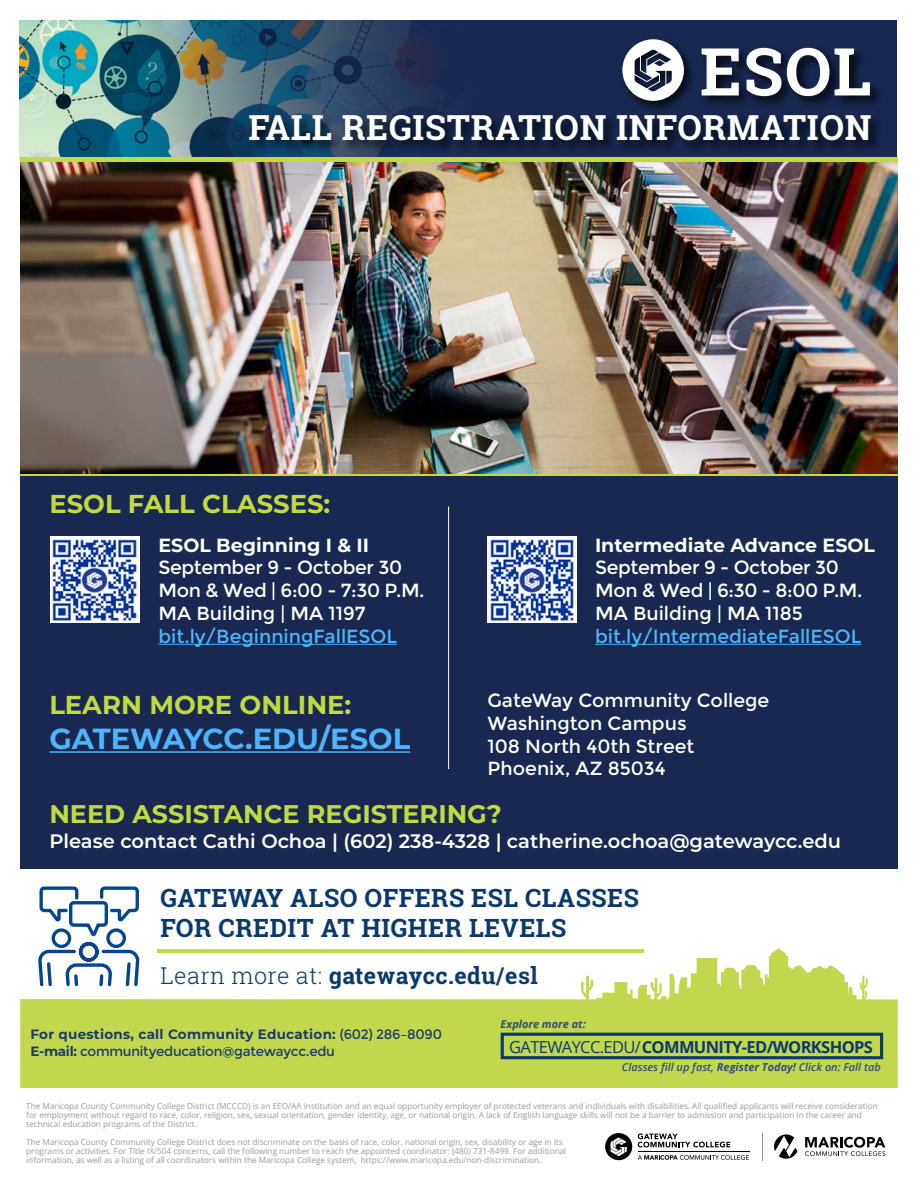
<style>
.page{position:relative;width:918px;height:1188px;background:#fff}
.page>*{position:absolute;margin:0;border:0;box-sizing:border-box;transform-origin:0 0}
.t1{font:700 66.15px "Roboto Slab";color:#fff}
.t2{font:700 34.5px "Roboto Slab";letter-spacing:.02em;color:#fff}
.t3{font:700 29.1px "Montserrat";color:#4fb5fb}
.t4{font:700 25.8px "Montserrat";color:#c3d941}
.t5{font:700 25.5px "Montserrat";color:#c3d941}
.t6{font:700 25.05px/30.2px "Roboto Slab";letter-spacing:.02em;color:#0a396e}
.t7{font:700 23.1px "Roboto Slab";letter-spacing:.02em;color:#0a396e}
.t8{font:600 19.5px "Montserrat";color:#fff}
.t9{font:19.05px/22.8px "Montserrat";letter-spacing:-.02em;color:#fff}
.t10{font:19.05px/22.8px "Montserrat";color:#fff}
.t11{font:19.05px "Montserrat";color:#4fb5fb}
.t12{font:700 19.05px "Montserrat";color:#fff}
.t13{font:700 16.5px "Open Sans";letter-spacing:-.04em;color:#0a396e}
.t14{font:13.5px/17.2px "Montserrat";letter-spacing:-.02em;color:#1b3c6b}
.t15{font:italic 600 10.95px "Open Sans";color:#314b7c}
.t16{font:italic 700 10.95px "Open Sans";color:#314b7c}
.t17{font:8.25px/9px "Open Sans";color:#999}
.s1{font-weight:300}
.s2{font-weight:700}
.s3{font-weight:400}
</style>
<div class="page">
<div style="left:20px;top:160px;width:878px;height:709px;background:#182851"></div>
<div style="left:20px;top:20px;width:877px;height:140px;background:#182851"></div>
<img style="left:20px;top:20px;width:413px;height:137px">
<svg style="left:20px;top:948px;width:878px;height:140px;fill:#c3d74e"></svg>
<svg style="left:605px;top:1133px;width:27px;height:27px"></svg>
<svg style="left:638px;top:1155px;width:111px;height:5px"></svg>
<hr style="left:638px;top:1151px;width:111px;height:1px;background:#000">
<svg style="left:638px;top:1133px;width:92px;height:14px"></svg>
<svg style="left:774px;top:1134px;width:23px;height:25px"></svg>
<svg style="left:805px;top:1137px;width:80px;height:19px"></svg>
<div style="left:247px;top:45px;width:637px;height:109px;background:#000;opacity:.75"></div>
<div style="left:619px;top:36px;width:77px;height:77px;background:#000;opacity:.75"></div>
<svg style="left:622px;top:39px;width:62px;height:62px"></svg>
<div style="left:501px;top:1033px;width:382px;height:26px;border:3px solid #0a396e"></div>
<div style="left:20px;top:157px;width:878px;height:6px;background:#c3d941"></div>
<svg style="left:20px;top:473px;width:878px;height:3px;background:#a5af45"></svg>
<img style="left:20px;top:162px;width:878px;height:311px">
<hr style="left:157px;top:949px;width:487px;height:4px;background:#c3d941">
<svg style="left:37px;top:886px;width:104px;height:102px"></svg>
<hr style="left:158px;top:644px;width:239px;height:1px;background:#4fb5fb">
<hr style="left:595px;top:644px;width:267px;height:1px;background:#4fb5fb">
<img style="left:51px;top:537px;width:88px;height:86px">
<img style="left:488px;top:537px;width:88px;height:86px">
<hr style="left:49px;top:751px;width:361px;height:2px;background:#4fb5fb">
<hr style="left:448px;top:506px;width:1px;height:263px;background:#fff">
<h1 class="t1" style="left:700px;top:26px;width:173px">ESOL</h1>
<h2 class="t2" style="left:248px;top:104px;width:624px">FALL REGISTRATION INFORMATION</h2>
<h3 class="t4" style="left:49px;top:485px;width:282px">ESOL FALL CLASSES:</h3>
<h3 class="t12" style="left:158px;top:531px;width:212px">ESOL Beginning I &amp; II</h3>
<h3 class="t9" style="left:158px;top:557px;width:268px">September 9 - October 30<br>Mon &amp; Wed | 6:00 - 7:30 P.M.<br>MA Building | MA 1197</h3>
<h3 class="t11" style="left:158px;top:625px;width:240px">bit.ly/BeginningFallESOL</h3>
<h3 class="t4" style="left:49px;top:686px;width:304px">LEARN MORE ONLINE:</h3>
<h3 class="t3" style="left:49px;top:718px;width:362px">GATEWAYCC.EDU/ESOL</h3>
<h3 class="t12" style="left:595px;top:531px;width:281px">Intermediate Advance ESOL</h3>
<h3 class="t9" style="left:595px;top:557px;width:269px">September 9 - October 30<br>Mon &amp; Wed | 6:30 - 8:00 P.M.<br>MA Building | MA 1185</h3>
<h3 class="t11" style="left:595px;top:625px;width:268px">bit.ly/IntermediateFallESOL</h3>
<h3 class="t10" style="left:488px;top:689px;width:283px">GateWay Community College<br>Washington Campus<br>108 North 40th Street<br>Phoenix, AZ 85034</h3>
<h3 class="t5" style="left:49px;top:796px;width:454px">NEED ASSISTANCE REGISTERING?</h3>
<h3 class="t8" style="left:49px;top:827px;width:793px">Please contact Cathi Ochoa | (602) 238-4328 | catherine.ochoa@gatewaycc.edu</h3>
<h3 class="t6" style="left:160px;top:882px;width:480px">GATEWAY ALSO OFFERS ESL CLASSES<br>FOR CREDIT AT HIGHER LEVELS</h3>
<h3 class="t7" style="left:160px;top:960px;width:379px"><span class="s1">Learn more at:</span> gatewaycc.edu/esl</h3>
<h3 class="t14" style="left:31px;top:1026px;width:413px"><span class="s2">For questions, call Community Education:</span> (602) 286–8090<br><span class="s2">E-mail:</span> communityeducation@gatewaycc.edu</h3>
<h3 class="t16" style="left:501px;top:1016px;width:87px">Explore more at:</h3>
<h3 class="t13" style="left:509px;top:1035px;width:365px"><span class="s3">GATEWAYCC.EDU/</span>COMMUNITY-ED/WORKSHOPS</h3>
<h3 class="t15" style="left:622px;top:1060px;width:260px">Classes fill up fast, <span class="s2">Register Today!</span> Click on: Fall tab</h3>
<p class="t17" style="left:26px;top:1102px;width:853px">The Maricopa County Community College District (MCCCD) is an EEO/AA institution and an equal opportunity employer of protected veterans and individuals with disabilities. All qualified applicants will receive consideration for employment without regard to race, color, religion, sex, sexual orientation, gender identity, age, or national origin. A lack of English language skills will not be a barrier to admission and participation in the career and technical education programs of the District.</p>
<p class="t17" style="left:26px;top:1138px;width:542px">The Maricopa County Community College District does not discriminate on the basis of race, color, national origin, sex, disability or age in its programs or activities. For Title IX/504 concerns, call the following number to reach the appointed coordinator: (480) 731-8499. For additional information, as well as a listing of all coordinators within the Maricopa College system, https://www.maricopa.edu/non-discrimination.</p>
</div>
